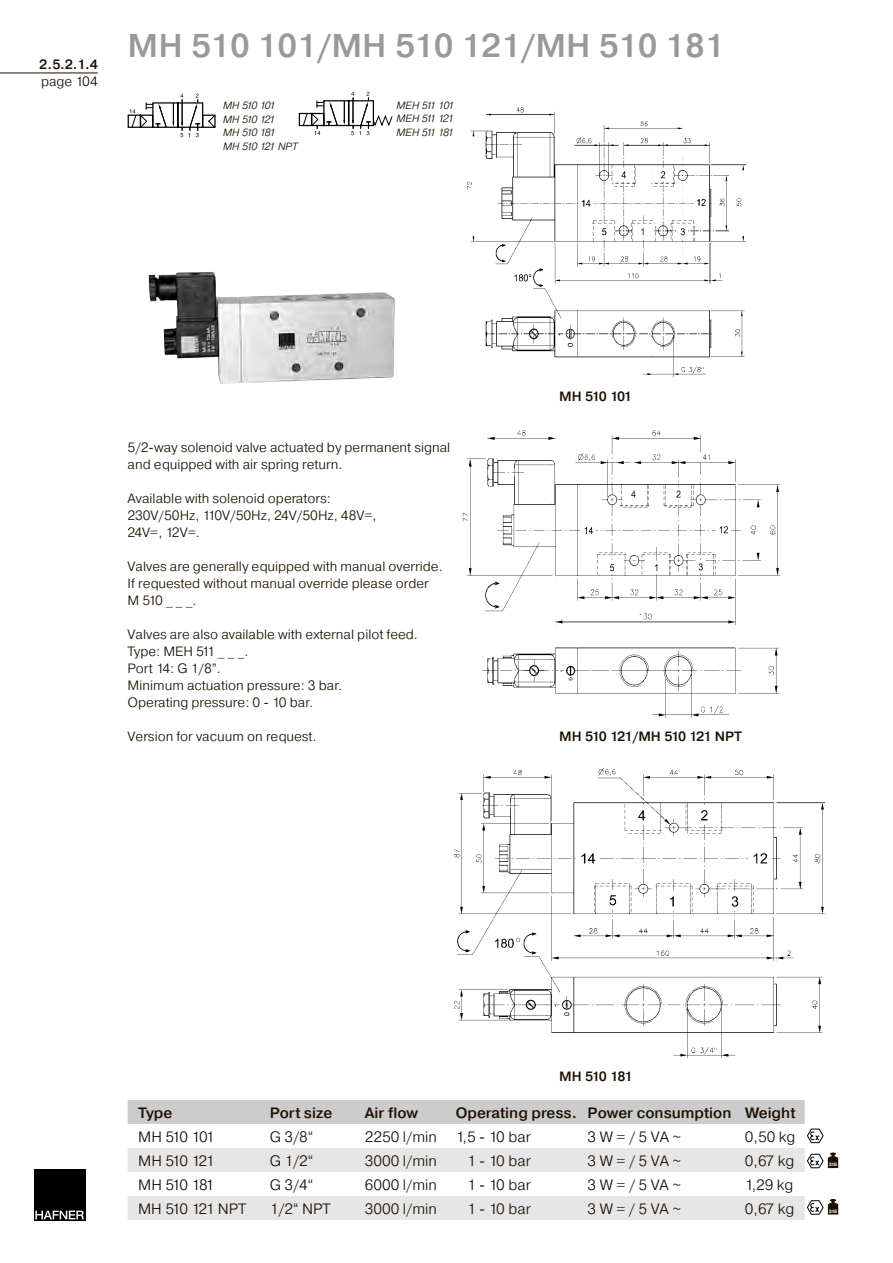
<style>
.page{position:relative;width:893px;height:1263px;background:#fff}
.page>*{position:absolute;margin:0;border:0;box-sizing:border-box;transform-origin:0 0}
.t1{font:500 33px "Pragmatica";color:#999}
.t2{font:300 15px "Pragmatica";color:#1c0f00}
.t3{font:500 15px "Pragmatica";color:#1c0f00}
.t4{font:300 15px "Pragmatica";letter-spacing:-.075em;color:#1c0f00}
.t5{font:300 13.5px/17px "Pragmatica";color:#1c0f00}
.t6{font:500 13.5px "Pragmatica";letter-spacing:-.085em;color:#1c0f00}
.t7{font:italic 300 10.5px/13.5px "Pragmatica";letter-spacing:-.115em;color:#1c0f00}
.t8{font:700 4.8px "Pragmatica";letter-spacing:-.105em;color:#fff}
</style>
<div class="page">
<div style="left:34px;top:1169px;width:51px;height:51px;background:#000"></div>
<svg style="left:35px;top:1210px;width:49px;height:9px"></svg>
<img style="left:149px;top:272px;width:246px;height:112px">
<div style="left:128px;top:115px;width:13px;height:13px;border:1px solid #000"></div>
<svg style="left:130px;top:94px;width:86px;height:43px"></svg>
<img style="left:462px;top:430px;width:319px;height:288px">
<img style="left:467px;top:107px;width:280px;height:271px">
<img style="left:453px;top:768px;width:373px;height:291px">
<div style="left:299px;top:113px;width:13px;height:13px;border:1px solid #000"></div>
<svg style="left:302px;top:92px;width:91px;height:43px"></svg>
<hr style="left:0;top:73px;width:98px;height:1px;background:#1c0f00">
<svg style="left:128px;top:1148px;width:677px;height:72px;fill:#e6e6e6"></svg>
<svg style="left:128px;top:1100px;width:696px;height:43px"></svg>
<svg style="left:807px;top:1152px;width:31px;height:16px"></svg>
<svg style="left:807px;top:1199px;width:31px;height:16px"></svg>
<p class="t6" style="left:39px;top:56px;width:60px">2.5.2.1.4</p>
<p class="t5" style="left:41px;top:73px;width:58px">page 104</p>
<h1 class="t1" style="left:128px;top:25px;width:599px">MH 510 101/MH 510 121/MH 510 181</h1>
<p class="t7" style="left:223px;top:99px;width:76px">MH 510 101<br>MH 510 121<br>MH 510 181<br>MH 510 121 NPT</p>
<p class="t7" style="left:396px;top:98px;width:59px;text-align:justify">MEH 511 101<br>MEH 511 121<br>MEH 511 181</p>
<p class="t5" style="left:128px;top:438px;width:324px">5/2-way solenoid valve actuated by permanent signal and equipped with air spring return.</p>
<p class="t5" style="left:128px;top:489px;width:251px">Available with solenoid operators:<br>230V/50Hz, 110V/50Hz, 24V/50Hz, 48V=,<br>24V=, 12V=.</p>
<p class="t5" style="left:128px;top:557px;width:317px">Valves are generally equipped with manual override.<br>If requested without manual override please order<br>M 510 _ _ _.</p>
<p class="t5" style="left:128px;top:625px;width:292px">Valves are also available with external pilot feed.<br>Type: MEH 511 _ _ _.<br>Port 14: G 1/8”.<br>Minimum actuation pressure: 3 bar.<br>Operating pressure: 0 - 10 bar.</p>
<p class="t5" style="left:128px;top:727px;width:190px">Version for vacuum on request.</p>
<p class="t6" style="left:559px;top:387px;width:74px">MH 510 101</p>
<p class="t6" style="left:559px;top:728px;width:185px">MH 510 121/MH 510 121 NPT</p>
<p class="t6" style="left:559px;top:1068px;width:75px">MH 510 181</p>
<p class="t3" style="left:138px;top:1103px;width:36px">Type</p>
<p class="t3" style="left:270px;top:1103px;width:64px">Port size</p>
<p class="t3" style="left:365px;top:1103px;width:55px">Air flow</p>
<p class="t3" style="left:456px;top:1103px;width:341px">Operating press. Power consumption Weight</p>
<p class="t2" style="left:138px;top:1127px;width:78px">MH 510 101</p>
<p class="t2" style="left:270px;top:1127px;width:45px">G 3/8“</p>
<p class="t2" style="left:365px;top:1127px;width:168px">2250 l/min 1,5 - 10 bar</p>
<p class="t2" style="left:588px;top:1127px;width:95px">3 W = / 5 VA ~</p>
<p class="t2" style="left:745px;top:1127px;width:52px">0,50 kg</p>
<p class="t2" style="left:138px;top:1151px;width:78px">MH 510 121</p>
<p class="t2" style="left:270px;top:1151px;width:45px">G 1/2“</p>
<p class="t2" style="left:365px;top:1151px;width:74px">3000 l/min</p>
<p class="t2" style="left:467px;top:1151px;width:65px">1 - 10 bar</p>
<p class="t2" style="left:588px;top:1151px;width:95px">3 W = / 5 VA ~</p>
<p class="t2" style="left:745px;top:1151px;width:51px">0,67 kg</p>
<p class="t2" style="left:138px;top:1175px;width:78px">MH 510 181</p>
<p class="t2" style="left:270px;top:1175px;width:45px">G 3/4“</p>
<p class="t2" style="left:365px;top:1175px;width:74px">6000 l/min</p>
<p class="t2" style="left:467px;top:1175px;width:65px">1 - 10 bar</p>
<p class="t2" style="left:588px;top:1175px;width:95px">3 W = / 5 VA ~</p>
<p class="t2" style="left:745px;top:1175px;width:50px">1,29 kg</p>
<p class="t4" style="left:138px;top:1199px;width:110px">MH 510 121 NPT</p>
<p class="t2" style="left:270px;top:1199px;width:62px">1/2“ NPT</p>
<p class="t2" style="left:365px;top:1199px;width:74px">3000 l/min</p>
<p class="t2" style="left:467px;top:1199px;width:65px">1 - 10 bar</p>
<p class="t2" style="left:588px;top:1199px;width:95px">3 W = / 5 VA ~</p>
<p class="t2" style="left:745px;top:1199px;width:51px">0,67 kg</p>
<p class="t8" style="left:829px;top:1161px;width:10px">316</p>
<p class="t8" style="left:829px;top:1208px;width:10px">316</p>
</div>
